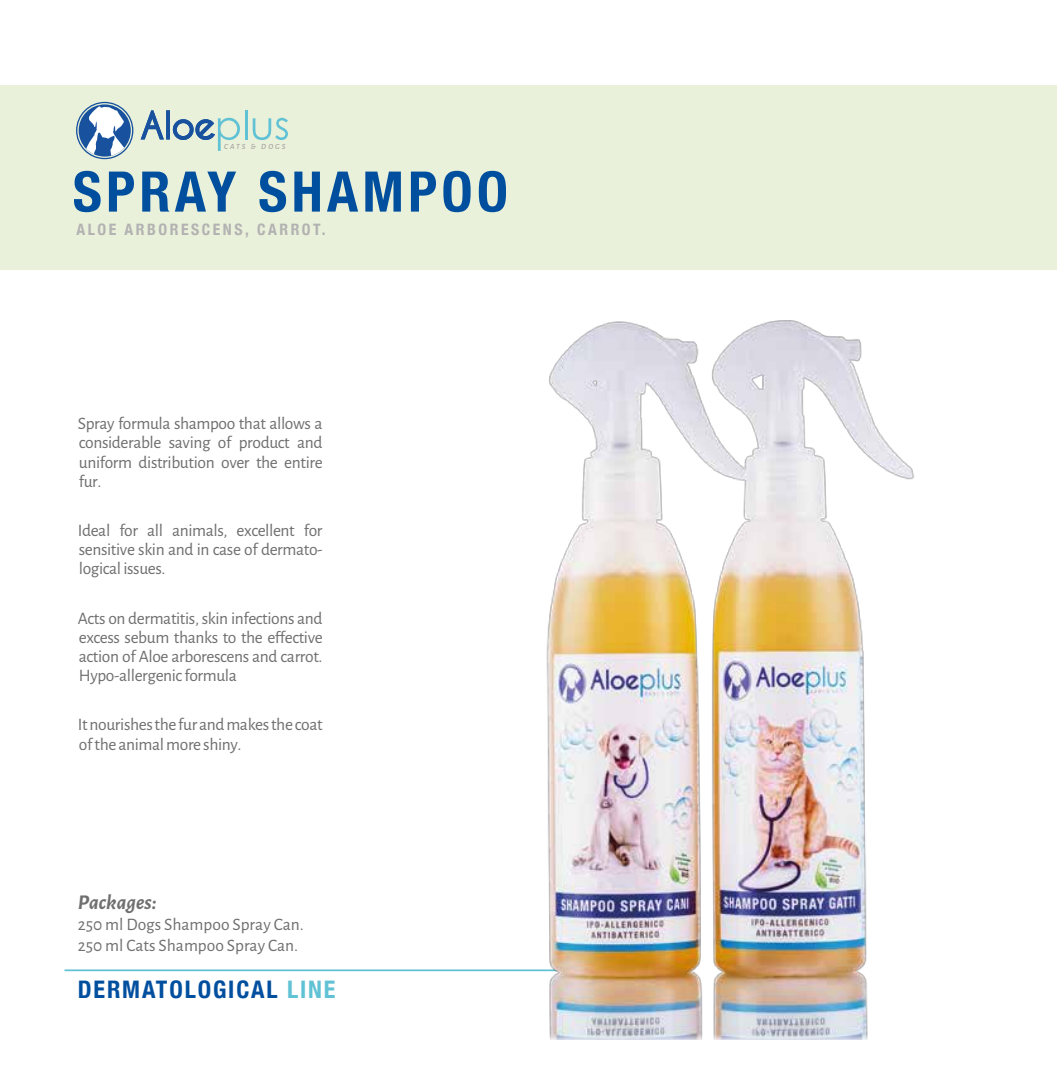
<style>
.page{position:relative;width:1057px;height:1072px;background:#fff}
.page>*{position:absolute;margin:0;border:0;box-sizing:border-box;transform-origin:0 0}
.t1{font:700 condensed 56px "Helvetica Neue";letter-spacing:.075em;color:#004f9f}
.t2{font:700 condensed 24.15px "Helvetica Neue";letter-spacing:.075em;color:#004f9f}
.t3{font:italic 700 21px "Alegreya Sans";color:#706f6f}
.t4{font:17.5px/19.2px "Alegreya Sans";letter-spacing:-.02em;color:#706f6f;text-align:justify}
.t5{font:17.5px/21px "Alegreya Sans";color:#706f6f}
.t6{font:700 condensed 15.75px "Helvetica Neue";letter-spacing:.16em;color:#b3b2b2}
.t7{font:italic 500 7.88px "Alegreya Sans SC";letter-spacing:.265em;color:#a5a1a0}
.s1{font-family:"Alegreya Sans"}
.s2{color:#60c2d4}
</style>
<div class="page">
<hr style="left:64px;top:969px;width:530px;height:2px;background:#60c2d4">
<div style="left:0;top:85px;width:1057px;height:184px;background:#e9f1da"></div>
<img style="left:212px;top:320px;width:702px;height:719px">
<hr style="left:1056px;top:49px;width:1px;height:410px;background:#fff">
<svg style="left:141px;top:110px;width:99px;height:41px"></svg>
<hr style="left:245px;top:110px;width:2px;height:29px;background:#60c2d4">
<svg style="left:253px;top:118px;width:35px;height:22px"></svg>
<svg style="left:76px;top:102px;width:57px;height:57px"></svg>
<p class="t7" style="left:224px;top:141px;width:63px">CATS <span class="s1">&amp;</span> DOGS</p>
<h1 class="t1" style="left:73px;top:145px;width:437px">SPRAY SHAMPOO</h1>
<p class="t6" style="left:76px;top:216px;width:251px">ALOE ARBORESCENS, CARROT.</p>
<p class="t4" style="left:78px;top:413px;width:246px">Spray formula shampoo that allows a considerable saving of product and uniform distribution over the entire fur.</p>
<p class="t4" style="left:78px;top:520px;width:246px">Ideal for all animals, excellent for sensitive skin and in case of dermato&shy;logical issues.</p>
<p class="t4" style="left:78px;top:607px;width:246px">Acts on dermatitis, skin infections and excess sebum thanks to the effective action of Aloe arborescens and carrot.<br>Hypo-allergenic formula</p>
<p class="t4" style="left:78px;top:714px;width:246px">It nourishes the fur and makes the coat of the animal more shiny.</p>
<p class="t3" style="left:78px;top:887px;width:80px">Packages:</p>
<p class="t5" style="left:78px;top:913px;width:228px">250 ml Dogs Shampoo Spray Can.<br>250 ml Cats Shampoo Spray Can.</p>
<h2 class="t2" style="left:78px;top:969px;width:259px">DERMATOLOGICAL <span class="s2">LINE</span></h2>
</div>
